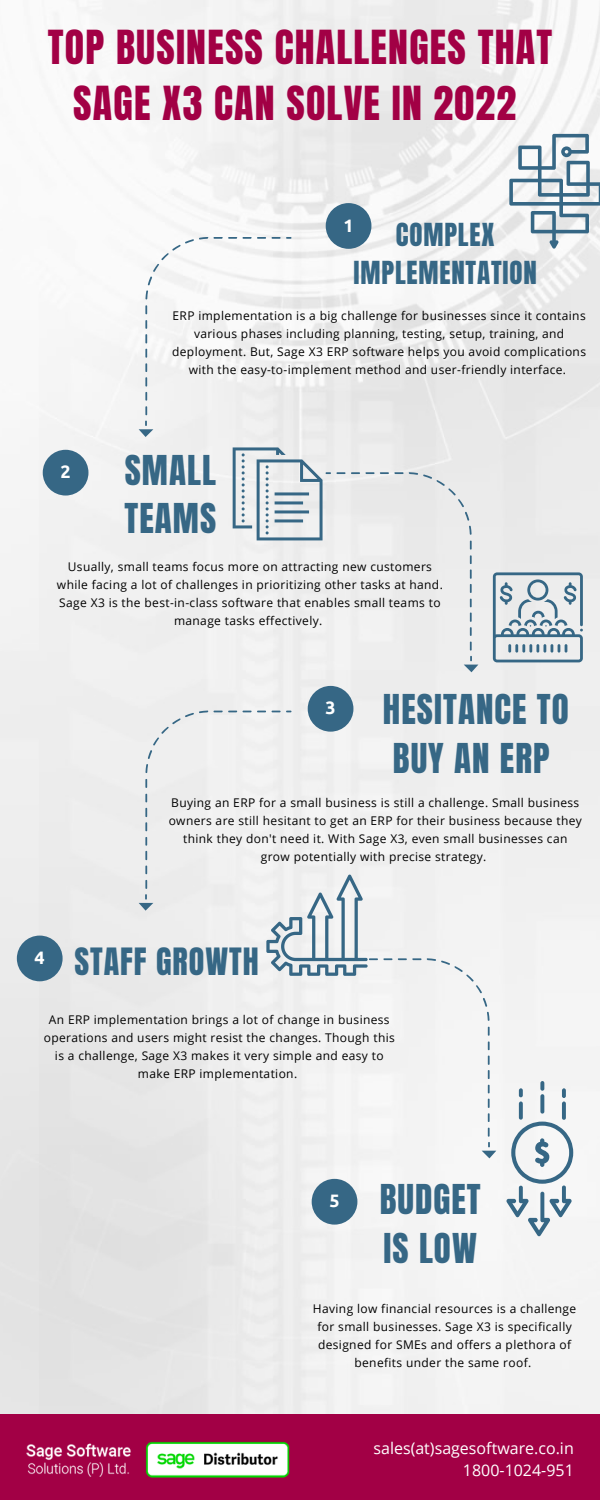
<style>
.page{position:relative;width:600px;height:1500px;background:#fff}
.page>*{position:absolute;margin:0;border:0;box-sizing:border-box;transform-origin:0 0}
.t1{font:39.9px/55.5px "Anton";letter-spacing:.03em;color:#a20045;text-align:center}
.t2{font:35px/48.8px "Anton";letter-spacing:.03em;color:#366785}
.t3{font:32px "Anton";letter-spacing:.03em;color:#366785}
.t4{font:27px/37.5px "Anton";letter-spacing:.03em;color:#366785;text-align:center}
.t5{font:700 18px "Ubuntu";color:#fff}
.t6{font:16px/21.8px "Open Sans";color:#fff;text-align:right}
.t7{font:12px/18px "Open Sans";letter-spacing:.03em;color:#000;text-align:center}
</style>
<div class="page">
<img style="left:0;top:0;width:600px;height:1414px">
<svg style="left:145px;top:237px;width:146px;height:178px"></svg>
<svg style="left:139px;top:421px;width:14px;height:16px"></svg>
<div style="left:43px;top:450px;width:45px;height:46px;background:#366785;border-radius:50%"></div>
<div style="left:326px;top:203px;width:45px;height:46px;background:#366785;border-radius:50%"></div>
<div style="left:308px;top:686px;width:45px;height:46px;background:#366785;border-radius:50%"></div>
<div style="left:312px;top:1179px;width:45px;height:46px;background:#366785;border-radius:50%"></div>
<div style="left:17px;top:936px;width:46px;height:45px;background:#366785;border-radius:50%"></div>
<div style="left:139px;top:711px;width:357px;height:447px;background:#f0f0f0"></div>
<svg style="left:506px;top:1081px;width:67px;height:155px"></svg>
<svg style="left:493px;top:572px;width:90px;height:90px;background:#b8c6ce"></svg>
<svg style="left:509px;top:134px;width:91px;height:115px"></svg>
<div style="left:233px;top:447px;width:245px;height:225px;background:#ededed"></div>
<div style="left:0;top:1414px;width:600px;height:86px;background:#a20045"></div>
<img style="left:26px;top:1441px;width:264px;height:37px">
<h1 class="t1" style="left:48px;top:20px;width:506px">TOP BUSINESS CHALLENGES THAT<br>SAGE X3 CAN SOLVE IN 2022</h1>
<h3 class="t5" style="left:343px;top:215px;width:12px">1</h3>
<h3 class="t4" style="left:354px;top:217px;width:185px">COMPLEX<br>IMPLEMENTATION</h3>
<h3 class="t5" style="left:60px;top:461px;width:12px">2</h3>
<p class="t7" style="left:172px;top:306px;width:415px">ERP implementation is a big challenge for businesses since it contains various phases including planning, testing, setup, training, and deployment. But, Sage X3 ERP software helps you avoid complications with the easy-to-implement method and user-friendly interface.</p>
<h2 class="t2" style="left:125px;top:446px;width:93px">SMALL<br>TEAMS</h2>
<p class="t7" style="left:57px;top:558px;width:387px">Usually, small teams focus more on attracting new customers while facing a lot of challenges in prioritizing other tasks at hand.<br>Sage X3 is the best-in-class software that enables small teams to manage tasks effectively.</p>
<h3 class="t5" style="left:325px;top:698px;width:12px">3</h3>
<h2 class="t2" style="left:383px;top:685px;width:187px">HESITANCE TO<br>BUY AN ERP</h2>
<p class="t7" style="left:169px;top:793px;width:415px">Buying an ERP for a small business is still a challenge. Small business owners are still hesitant to get an ERP for their business because they think they don't need it. With Sage X3, even small businesses can grow potentially with precise strategy.</p>
<h3 class="t5" style="left:35px;top:947px;width:12px">4</h3>
<h3 class="t3" style="left:74px;top:939px;width:186px">STAFF GROWTH</h3>
<p class="t7" style="left:44px;top:1011px;width:353px">An ERP implementation brings a lot of change in business operations and users might resist the changes. Though this is a challenge, Sage X3 makes it very simple and easy to make ERP implementation.</p>
<h3 class="t5" style="left:329px;top:1191px;width:12px">5</h3>
<h2 class="t2" style="left:380px;top:1175px;width:103px">BUDGET<br>IS LOW</h2>
<p class="t7" style="left:313px;top:1299px;width:265px">Having low financial resources is a challenge for small businesses. Sage X3 is specifically designed for SMEs and offers a plethora of benefits under the same roof.</p>
<h3 class="t6" style="left:374px;top:1437px;width:202px">sales(at)sagesoftware.co.in<br>1800-1024-951</h3>
</div>
